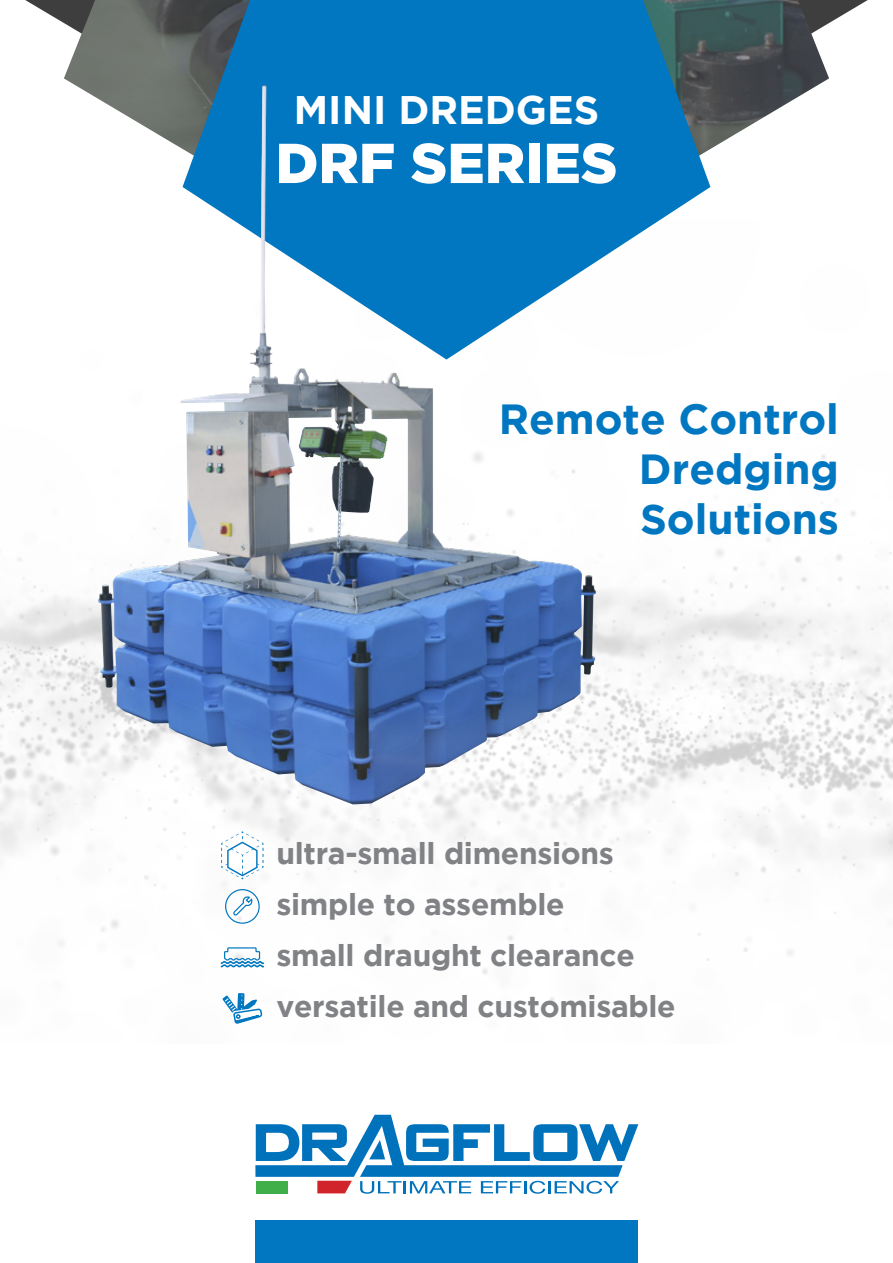
<style>
.page{position:relative;width:893px;height:1263px;background:#fff}
.page>*{position:absolute;margin:0;border:0;box-sizing:border-box;transform-origin:0 0}
.t1{font:900 56.1px "Gotham";color:#fff}
.t2{font:700 42px/50.4px "Gotham";color:#0077c0;text-align:justify}
.t3{font:700 39.75px "Gotham";color:#fff}
.t4{font:700 30px "Gotham";letter-spacing:-.01em;color:#808285}
</style>
<div class="page">
<img style="left:0;top:368px;width:893px;height:634px">
<svg style="left:25px;top:0;width:843px;height:23px"></svg>
<img style="left:64px;top:0;width:765px;height:188px">
<svg style="left:183px;top:0;width:527px;height:360px;fill:#0077c0"></svg>
<img style="left:98px;top:85px;width:197px;height:694px">
<div style="left:255px;top:1220px;width:383px;height:43px;background:#0077c0"></div>
<svg style="left:255px;top:1115px;width:383px;height:79px"></svg>
<svg style="left:221px;top:831px;width:43px;height:48px"></svg>
<svg style="left:225px;top:888px;width:35px;height:36px"></svg>
<svg style="left:221px;top:947px;width:43px;height:21px"></svg>
<svg style="left:222px;top:993px;width:41px;height:31px"></svg>
<p class="t3" style="left:294px;top:87px;width:307px">MINI DREDGES</p>
<p class="t1" style="left:276px;top:131px;width:343px">DRF SERIES</p>
<p class="t2" style="left:639px;top:392px;width:202px;text-indent:-140px">Remote Control Dredging Solutions</p>
<p class="t4" style="left:276px;top:836px;width:339px">ultra-small dimensions</p>
<p class="t4" style="left:276px;top:887px;width:290px">simple to assemble</p>
<p class="t4" style="left:276px;top:938px;width:360px">small draught clearance</p>
<p class="t4" style="left:276px;top:989px;width:401px">versatile and customisable</p>
</div>
